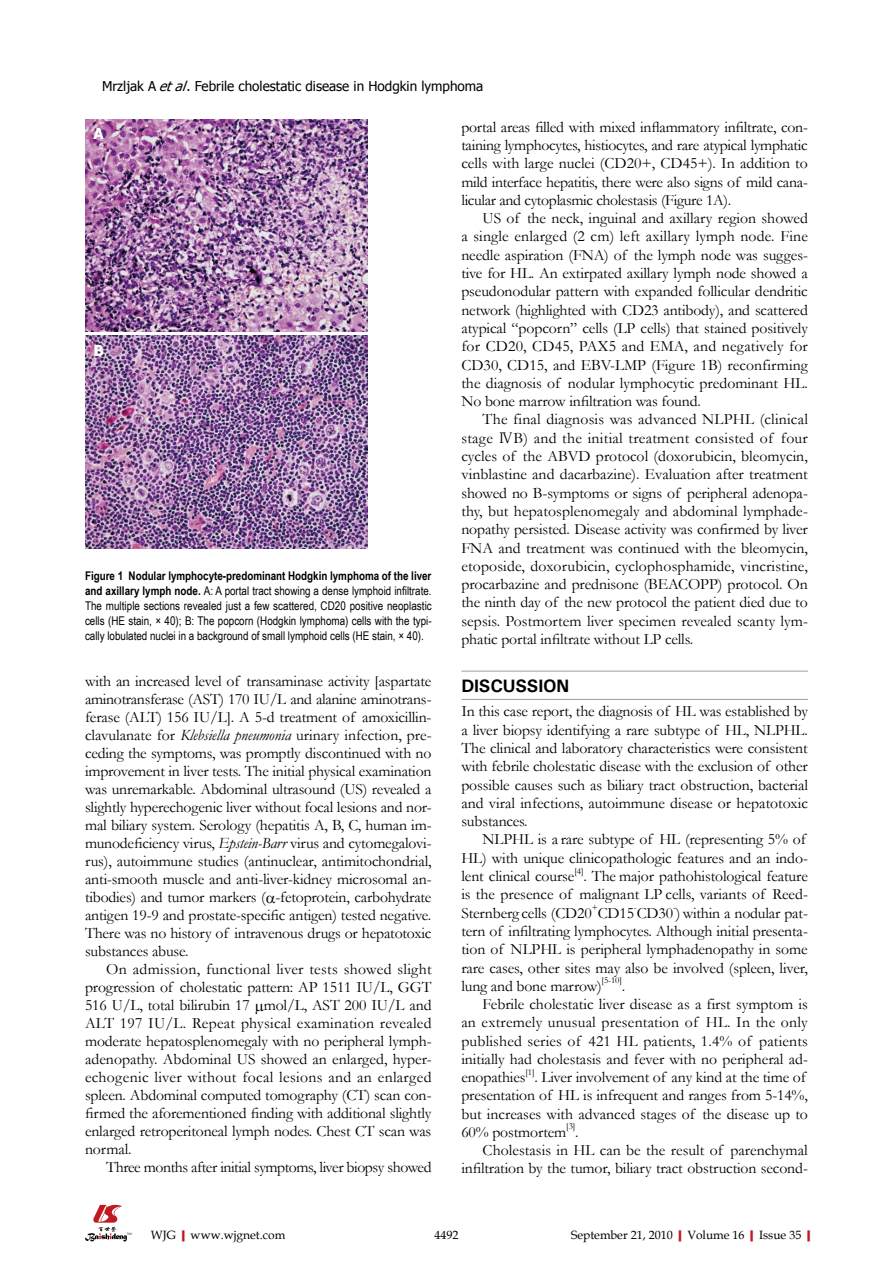
<style>
.page{position:relative;width:893px;height:1263px;background:#fff}
.page>*{position:absolute;margin:0;border:0;box-sizing:border-box;transform-origin:0 0}
.t1{font:700 18px "Univers";letter-spacing:-.01em;color:#000}
.t2{font:15.75px/18.3px "Garamond";letter-spacing:-.01em;color:#000;text-align:justify}
.t3{font:15.75px "Garamond";letter-spacing:-.03em;color:#000}
.t4{font:15.75px "Garamond";letter-spacing:.01em;color:#000}
.t5{font:15.75px "Garamond";letter-spacing:.015em;color:#000}
.t6{font:700 15px "Tahoma";color:#fff}
.t7{font:13.5px "Tahoma";color:#000}
.t8{font:12px/15px "Arial Narrow";color:#000;text-align:justify}
.t9{font:12px "Book Antiqua";color:#000}
.t10{font:9.15px "Garamond";color:#000}
.s1{font-style:italic}
.s2{font-weight:700}
.s3{font-family:"Koz Min Pro";font-size:14.25px}
.s4{font-weight:700;color:#c01920}
</style>
<div class="page">
<svg style="left:85px;top:1205px;width:48px;height:36px"></svg>
<img style="left:85px;top:119px;width:282px;height:213px">
<img style="left:85px;top:336px;width:282px;height:212px">
<hr style="left:461px;top:671px;width:347px;height:1px;background:#9f9fa0">
<hr style="left:461px;top:699px;width:347px;height:1px;background:#9f9fa0">
<p class="t7" style="left:102px;top:77px;width:383px">Mrzljak A <span class="s1">etal</span>. Febrile cholestatic disease in Hodgkin lymphoma</p>
<p class="t6" style="left:94px;top:123px;width:12px">A</p>
<p class="t6" style="left:94px;top:340px;width:12px">B</p>
<p class="t8" style="left:85px;top:568px;width:348px"><span class="s2">Figure 1 Nodular lymphocyte-predominant Hodgkin lymphoma of the liver and axillary lymph node.</span> A: A portal tract showing a dense lymphoid infiltrate.<br>The multiple sections revealed just a few scattered, CD20 positive neoplastic cells (HE stain, × 40); B: The popcorn (Hodgkin lymphoma) cells with the typi&shy;cally lobulated nuclei in a background of small lymphoid cells (HE stain, × 40).</p>
<p class="t2" style="left:85px;top:671px;width:348px">with an increased level of transaminase activity [aspartate aminotransferase (AST) 170 IU/L and alanine aminotrans&shy;ferase (ALT) 156 IU/L]. A 5-d treatment of amoxicillin&shy;clavulanate for <span class="s1">Klebsiella pneumonia</span> urinary infection, pre&shy;ceding the symptoms, was promptly discontinued with no improvement in liver tests. The initial physical examination was unremarkable. Abdominal ultrasound (US) revealed a slightly hyperechogenic liver without focal lesions and nor&shy;mal biliary system. Serology (hepatitis A, B, C, human im&shy;munodeficiency virus, <span class="s1">Epstein-Barr</span> virus and cytomegalovi&shy;rus), autoimmune studies (antinuclear, antimitochondrial, anti-smooth muscle and anti-liver-kidney microsomal an&shy;tibodies) and tumor markers ( -fetoprotein, carbohydrate antigen 19-9 and prostate-specific antigen) tested negative.<br>There was no history of intravenous drugs or hepatotoxic substances abuse.</p>
<p class="t2" style="left:85px;top:959px;width:348px;text-indent:21px">On admission, functional liver tests showed slight progression of cholestatic pattern: AP 1511 IU/L, GGT 516 U/L, total bilirubin 17 mol/L, AST 200 IU/L and ALT 197 IU/L. Repeat physical examination revealed moderate hepatosplenomegaly with no peripheral lymph&shy;adenopathy. Abdominal US showed an enlarged, hyper&shy;echogenic liver without focal lesions and an enlarged spleen. Abdominal computed tomography (CT) scan con&shy;firmed the aforementioned finding with additional slightly enlarged retroperitoneal lymph nodes. Chest CT scan was normal.</p>
<p class="t3" style="left:106px;top:1156px;width:327px">Three months after initial symptoms, liver biopsy showed</p>
<p class="t2" style="left:461px;top:117px;width:348px">portal areas filled with mixed inflammatory infiltrate, con&shy;taining lymphocytes, histiocytes, and rare atypical lymphatic cells with large nuclei (CD20+, CD45+). In addition to mild interface hepatitis, there were also signs of mild cana&shy;licular and cytoplasmic cholestasis (Figure 1A).</p>
<p class="t2" style="left:461px;top:209px;width:348px;text-indent:21px">US of the neck, inguinal and axillary region showed a single enlarged (2 cm) left axillary lymph node. Fine needle aspiration (FNA) of the lymph node was sugges&shy;tive for HL. An extirpated axillary lymph node showed a pseudonodular pattern with expanded follicular dendritic network (highlighted with CD23 antibody), and scattered atypical “popcorn” cells (LP cells) that stained positively for CD20, CD45, PAX5 and EMA, and negatively for CD30, CD15, and EBV-LMP (Figure 1B) reconfirming the diagnosis of nodular lymphocytic predominant HL.<br>No bone marrow infiltration was found.</p>
<p class="t2" style="left:461px;top:410px;width:348px;text-indent:21px">The final diagnosis was advanced NLPHL (clinical stage <span class="s3">Ⅳ</span>B) and the initial treatment consisted of four cycles of the ABVD protocol (doxorubicin, bleomycin, vinblastine and dacarbazine). Evaluation after treatment showed no B-symptoms or signs of peripheral adenopa&shy;thy, but hepatosplenomegaly and abdominal lymphade&shy;nopathy persisted. Disease activity was confirmed by liver FNA and treatment was continued with the bleomycin, etoposide, doxorubicin, cyclophosphamide, vincristine, procarbazine and prednisone (BEACOPP) protocol. On the ninth day of the new protocol the patient died due to sepsis. Postmortem liver specimen revealed scanty lym&shy;phatic portal infiltrate without LP cells.</p>
<p class="t1" style="left:461px;top:674px;width:110px">DISCUSSION</p>
<p class="t2" style="left:461px;top:702px;width:348px">In this case report, the diagnosis of HL was established by a liver biopsy identifying a rare subtype of HL, NLPHL.<br>The clinical and laboratory characteristics were consistent with febrile cholestatic disease with the exclusion of other possible causes such as biliary tract obstruction, bacterial and viral infections, autoimmune disease or hepatotoxic substances.</p>
<p class="t2" style="left:461px;top:830px;width:348px;text-align:left;text-indent:21px">NLPHL is a rare subtype of HL (representing 5% of<br>HL) with unique clinicopathologic features and an indo&shy;lent clinical course</p>
<p class="t10" style="left:574px;top:864px;width:11px">[4]</p>
<p class="t2" style="left:461px;top:866px;width:348px;text-indent:122px">. The major pathohistological feature is the presence of malignant LP cells, variants of Reed-Sternberg cells (CD20 CD15 CD30 )within a nodular pat-</p>
<p class="t10" style="left:592px;top:901px;width:8px">+</p>
<p class="t10" style="left:634px;top:901px;width:4px">-</p>
<p class="t10" style="left:673px;top:901px;width:4px">-</p>
<p class="t2" style="left:461px;top:921px;width:348px">tern of infiltrating lymphocytes. Although initial presenta&shy;tion of NLPHL is peripheral lymphadenopathy in some rare cases, other sites may also be involved (spleen, liver, lung and bone marrow)</p>
<p class="t10" style="left:602px;top:974px;width:22px">[5-10]</p>
<p class="t2" style="left:622px;top:976px;width:5px">.</p>
<p class="t2" style="left:483px;top:995px;width:327px">Febrile cholestatic liver disease as a first symptom is</p>
<p class="t5" style="left:461px;top:1012px;width:348px">an extremely unusual presentation of HL. In the only</p>
<p class="t4" style="left:461px;top:1030px;width:348px">published series of 421 HL patients, 1.4% of patients</p>
<p class="t2" style="left:461px;top:1049px;width:348px">initially had cholestasis and fever with no peripheral ad-</p>
<p class="t2" style="left:461px;top:1067px;width:66px">enopathies</p>
<p class="t10" style="left:525px;top:1065px;width:11px">[1]</p>
<p class="t2" style="left:461px;top:1068px;width:348px;text-align:left;text-indent:73px">. Liver involvement of any kind at the time of presentation of HL is infrequent and ranges from 5-14%, but increases with advanced stages of the disease up to 60% postmortem</p>
<p class="t10" style="left:566px;top:1120px;width:11px">[3]</p>
<p class="t2" style="left:575px;top:1122px;width:5px">.</p>
<p class="t2" style="left:483px;top:1140px;width:327px">Cholestasis in HL can be the result of parenchymal</p>
<p class="t2" style="left:461px;top:1158px;width:348px">infiltration by the tumor, biliary tract obstruction second-</p>
<p class="t9" style="left:151px;top:1226px;width:136px">WJG<span class="s4">|</span>www.wjgnet.com</p>
<p class="t9" style="left:434px;top:1226px;width:25px">4492</p>
<p class="t9" style="left:571px;top:1226px;width:246px">September 21, 2010<span class="s4">|</span>Volume 16<span class="s4">|</span>Issue 35<span class="s4">|</span></p>
</div>
